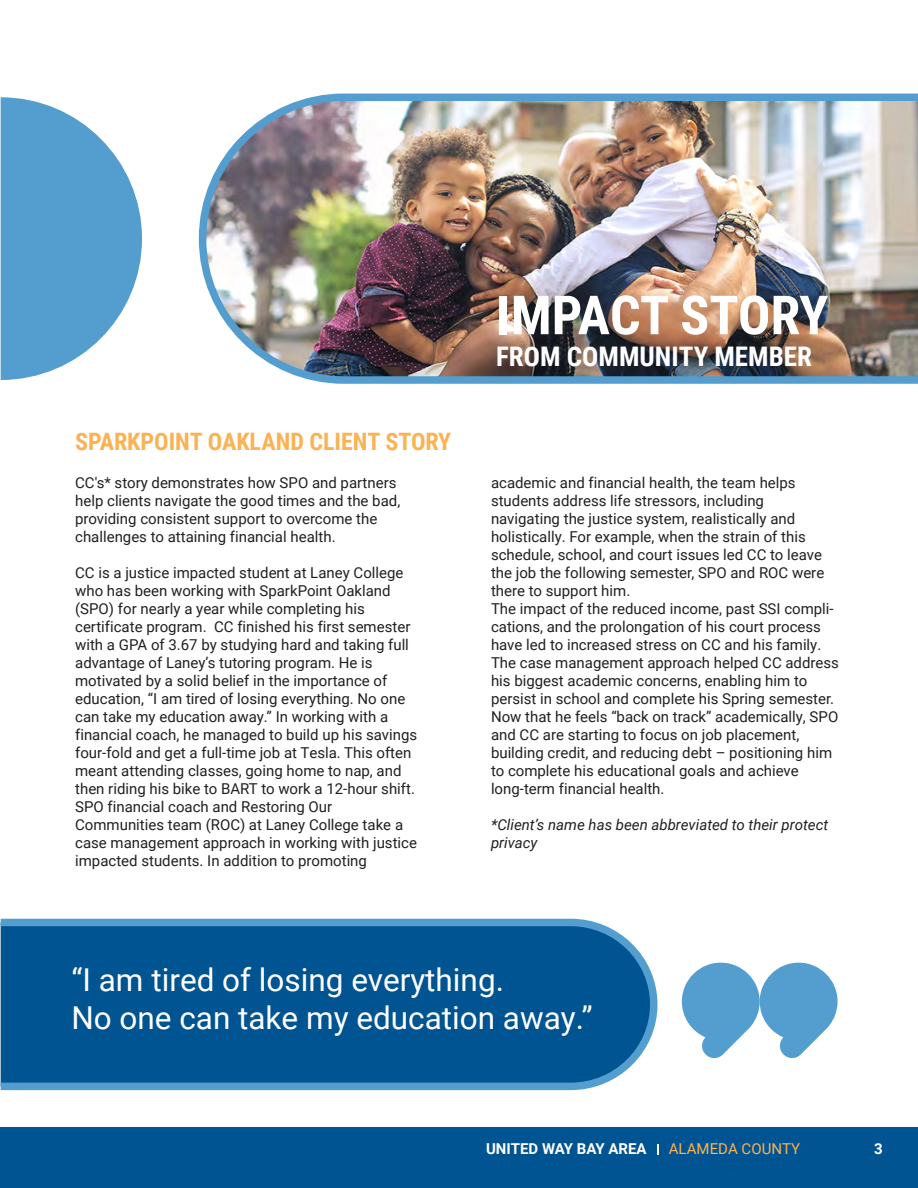
<style>
.page{position:relative;width:918px;height:1188px;background:#fff}
.page>*{position:absolute;margin:0;border:0;box-sizing:border-box;transform-origin:0 0}
.t1{font:700 54px "Roboto Condensed";color:#fff}
.t2{font:31.5px/37.8px "Roboto";color:#fff}
.t3{font:700 27px "Roboto Condensed";color:#fff}
.t4{font:700 24px "Roboto Condensed";color:#fbb253}
.t5{font:15px/18px "Roboto";color:#231f20}
.t6{font:italic 15px/18px "Roboto";color:#231f20}
.t7{font:700 15px "Roboto";color:#fff}
.t8{font:15px "Roboto";color:#ffb351}
</style>
<div class="page">
<svg style="left:1px;top:97px;width:141px;height:283px"></svg>
<svg style="left:0;top:918px;width:658px;height:173px;background:#12629b"></svg>
<svg style="left:682px;top:963px;width:156px;height:95px"></svg>
<img style="left:198px;top:93px;width:720px;height:291px">
<div style="left:0;top:1127px;width:918px;height:61px;background:#005491"></div>
<svg style="left:657px;top:1144px;width:2px;height:10px"></svg>
<h3 class="t4" style="left:75px;top:424px;width:378px">SPARKPOINT OAKLAND CLIENT STORY</h3>
<p class="t5" style="left:75px;top:473px;width:327px">CC's* story demonstrates how SPO and partners help clients navigate the good times and the bad, providing consistent support to overcome the challenges to attaining financial health.</p>
<p class="t5" style="left:75px;top:563px;width:344px">CC is a justice impacted student at Laney College who has been working with SparkPoint Oakland (SPO) for nearly a year while completing his certificate program. CC finished his first semester with a GPA of 3.67 by studying hard and taking full advantage of Laney’s tutoring program. He is motivated by a solid belief in the importance of education, “I am tired of losing everything. No one can take my education away.” In working with a financial coach, he managed to build up his savings four-fold and get a full-time job at Tesla. This often meant attending classes, going home to nap, and then riding his bike to BART to work a 12-hour shift.<br>SPO financial coach and Restoring Our Communities team (ROC) at Laney College take a case management approach in working with justice impacted students. In addition to promoting</p>
<h1 class="t1" style="left:496px;top:277px;width:334px">IMPACT STORY</h1>
<h3 class="t3" style="left:496px;top:338px;width:317px">FROM COMMUNITY MEMBER</h3>
<p class="t5" style="left:491px;top:473px;width:350px">academic and financial health, the team helps students address life stressors, including<br>navigating the justice system, realistically and holistically. For example, when the strain of this schedule, school, and court issues led CC to leave the job the following semester, SPO and ROC were there to support him.<br>The impact of the reduced income, past SSI compli&shy;cations, and the prolongation of his court process have led to increased stress on CC and his family.<br>The case management approach helped CC address his biggest academic concerns, enabling him to persist in school and complete his Spring semester.<br>Now that he feels “back on track” academically, SPO and CC are starting to focus on job placement, building credit, and reducing debt – positioning him to complete his educational goals and achieve long-term financial health.</p>
<p class="t6" style="left:491px;top:815px;width:339px">*Client’s name has been abbreviated to their protect privacy</p>
<h2 class="t2" style="left:71px;top:960px;width:523px">“I am tired of losing everything.<br>No one can take my education away.”</h2>
<p class="t7" style="left:486px;top:1138px;width:162px">UNITED WAY BAY AREA</p>
<p class="t8" style="left:669px;top:1138px;width:133px">ALAMEDA COUNTY</p>
<p class="t7" style="left:874px;top:1138px;width:10px">3</p>
</div>
